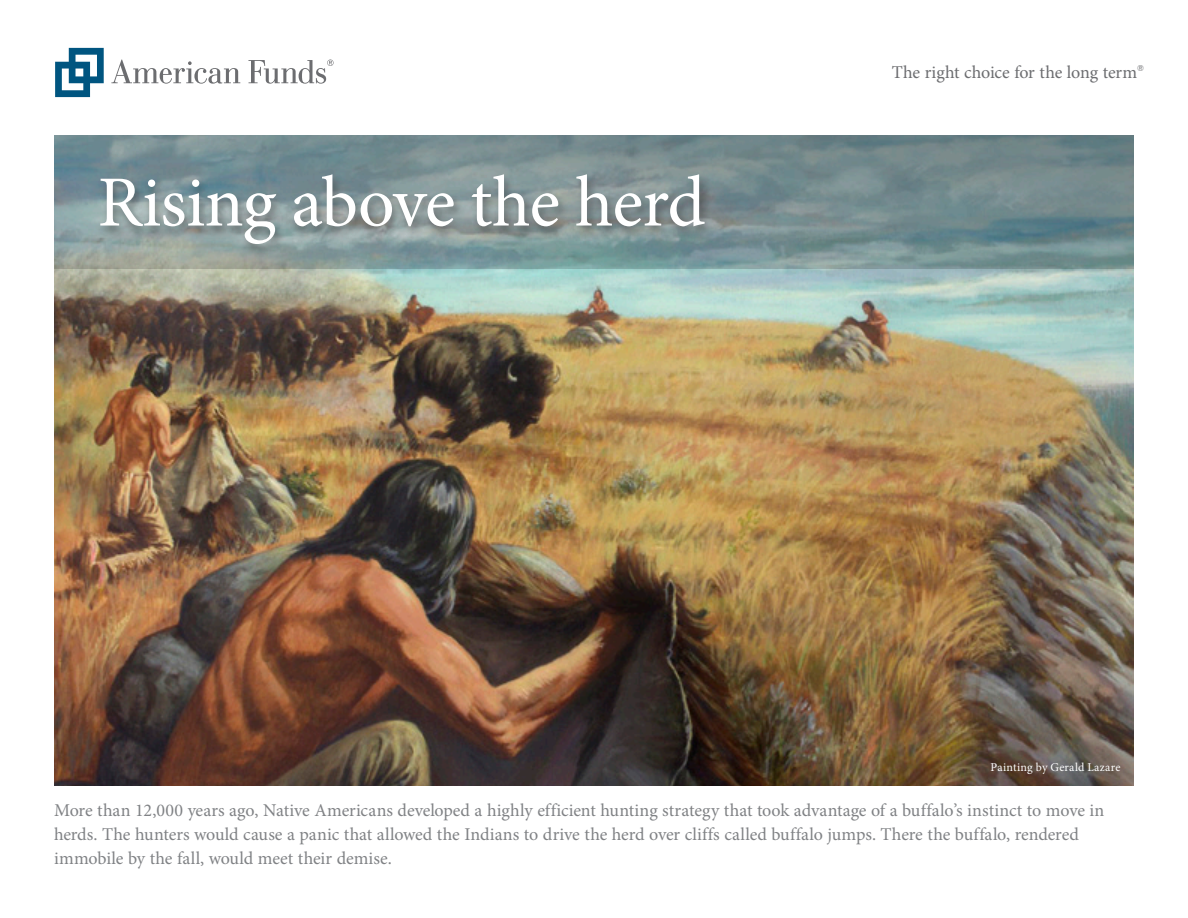
<style>
.page{position:relative;width:1188px;height:918px;background:#fff}
.page>*{position:absolute;margin:0;border:0;box-sizing:border-box;transform-origin:0 0}
.t1{font:72px "Minion Pro";letter-spacing:-.015em;color:#fff}
.t2{font:18px/24px "Minion Pro";letter-spacing:-.005em;color:#808285}
.t3{font:18px "Minion Pro";letter-spacing:-.01em;color:#6c6d70}
.t4{font:12px "Minion Pro";letter-spacing:.025em;color:#fff}
</style>
<div class="page">
<img style="left:54px;top:269px;width:1080px;height:517px">
<svg style="left:55px;top:48px;width:49px;height:49px"></svg>
<svg style="left:111px;top:60px;width:129px;height:24px"></svg>
<svg style="left:248px;top:60px;width:86px;height:24px"></svg>
<svg style="left:54px;top:135px;width:1080px;height:134px;background:#758d90"></svg>
<div style="left:95px;top:171px;width:620px;height:86px;background:#231f20;opacity:.44"></div>
<h1 class="t1" style="left:98px;top:154px;width:609px">Rising above the herd</h1>
<p class="t3" style="left:892px;top:60px;width:254px">The right choice for the long term<sup>®</sup></p>
<p class="t4" style="left:991px;top:759px;width:131px">Painting by Gerald Lazare</p>
<p class="t2" style="left:54px;top:798px;width:1052px">More than 12,000 years ago, Native Americans developed a highly efficient hunting strategy that took advantage of a buffalo’s instinct to move in herds. The hunters would cause a panic that allowed the Indians to drive the herd over cliffs called buffalo jumps. There the buffalo, rendered immobile by the fall, would meet their demise.</p>
</div>
